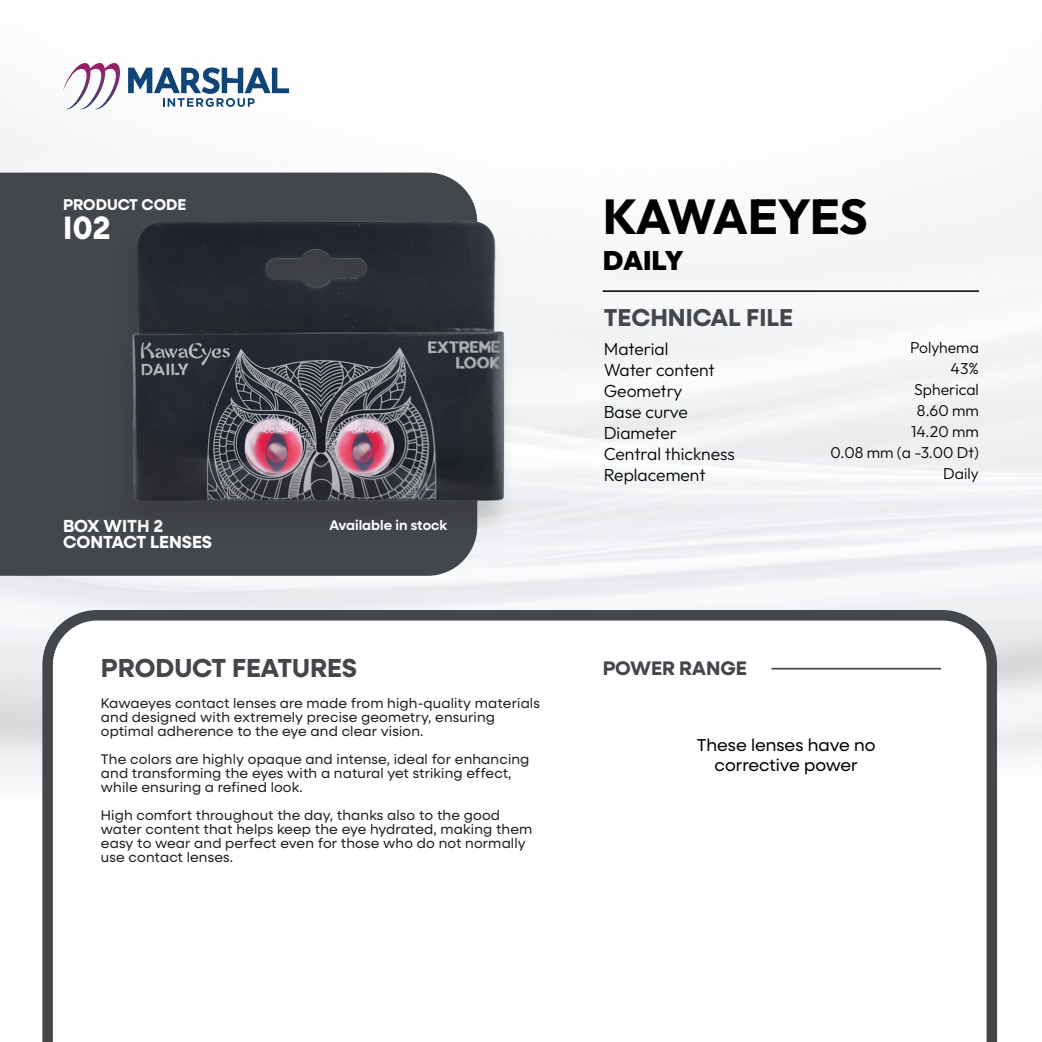
<style>
.page{position:relative;width:1042px;height:1042px;background:#fff}
.page>*{position:absolute;margin:0;border:0;box-sizing:border-box;transform-origin:0 0}
.t1{font:100 49px "Outfit";letter-spacing:-.025em;color:#000}
.t2{font:700 32.38px "Neulis Sans";color:#fff}
.t3{font:100 26.78px "Outfit";letter-spacing:-.005em;color:#000}
.t4{font:700 26.07px "Neulis Sans";color:#43464a}
.t5{font:700 24.5px "Neulis Sans";color:#43464a}
.t6{font:700 19.6px "Neulis Sans";color:#43464a}
.t7{font:100 17.5px/21px "Outfit";color:#010404}
.t8{font:700 17.5px/15.8px "Neulis Sans";color:#fff}
.t9{font:17.32px/20.8px "Neulis Sans";color:#010404;text-align:center}
.t10{font:100 15.75px/21px "Outfit";color:#010404;text-align:right}
.t11{font:700 15.75px "Neulis Sans";color:#fff}
.t12{font:14px/14px "Neulis Sans";letter-spacing:.01em;color:#231f20}
.t13{font:600 14px "Neulis Sans";color:#fff}
</style>
<div class="page">
<div style="left:0;top:173px;width:477px;height:403px;background:#43464a"></div>
<hr style="left:603px;top:290px;width:376px;height:2px;background:#231f20">
<div style="left:107px;top:222px;width:410px;height:319px;background:#231f20;opacity:.2"></div>
<img style="left:126px;top:216px;width:457px;height:293px">
<svg style="left:42px;top:610px;width:955px;height:432px"></svg>
<hr style="left:771px;top:668px;width:170px;height:1px;background:#43464a">
<svg style="left:63px;top:63px;width:58px;height:48px"></svg>
<svg style="left:128px;top:67px;width:161px;height:40px"></svg>
<p class="t11" style="left:63px;top:193px;width:125px">PRODUCT CODE</p>
<h2 class="t2" style="left:63px;top:204px;width:49px">I02</h2>
<p class="t8" style="left:63px;top:517px;width:151px">BOX WITH 2<br>CONTACT LENSES</p>
<p class="t13" style="left:329px;top:515px;width:119px">Available in stock</p>
<h3 class="t4" style="left:101px;top:648px;width:258px">PRODUCT FEATURES</h3>
<p class="t12" style="left:101px;top:695px;width:440px">Kawaeyes contact lenses are made from high-quality materials and designed with extremely precise geometry, ensuring optimal adherence to the eye and clear vision.</p>
<p class="t12" style="left:101px;top:751px;width:430px">The colors are highly opaque and intense, ideal for enhancing and transforming the eyes with a natural yet striking effect, while ensuring a refined look.</p>
<p class="t12" style="left:101px;top:807px;width:433px">High comfort throughout the day, thanks also to the good water content that helps keep the eye hydrated, making them easy to wear and perfect even for those who do not normally use contact lenses.</p>
<h1 class="t1" style="left:603px;top:188px;width:266px">KAWAEYES</h1>
<h3 class="t3" style="left:603px;top:245px;width:82px">DAILY</h3>
<h3 class="t5" style="left:604px;top:299px;width:191px">TECHNICAL FILE</h3>
<p class="t7" style="left:604px;top:338px;width:133px">Material<br>Water content<br>Geometry<br>Base curve<br>Diameter<br>Central thickness<br>Replacement</p>
<p class="t10" style="left:830px;top:337px;width:150px">Polyhema<br>43%<br>Spherical<br>8.60 mm<br>14.20 mm<br>0.08 mm (a -3.00 Dt)<br>Daily</p>
<h3 class="t6" style="left:603px;top:654px;width:146px">POWER RANGE</h3>
<p class="t9" style="left:697px;top:733px;width:180px">These lenses have no corrective power</p>
</div>
